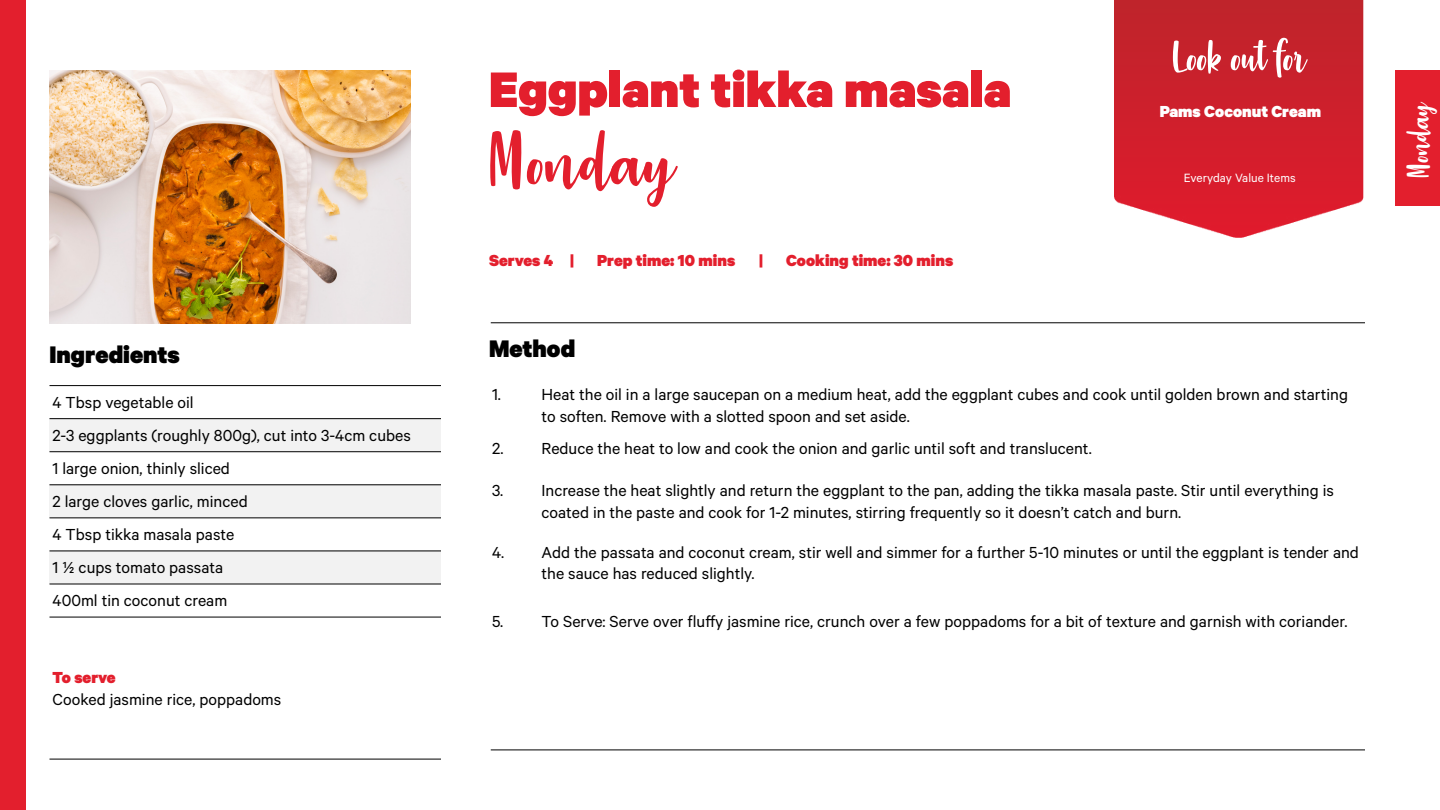
<style>
.page{position:relative;width:1440px;height:810px;background:#fff}
.page>*{position:absolute;margin:0;border:0;box-sizing:border-box;transform-origin:0 0}
.t1{font:90px "Strawberry Blossom";color:#e31f2d}
.t2{font:900 56.18px "Calibre";color:#e31f2d}
.t3{font:54px "Strawberry Blossom";color:#fff}
.t4{font:36px "Strawberry Blossom";color:#fff}
.t5{font:900 27px "Calibre";color:#000}
.t6{font:18px/21.6px "Calibre";color:#000}
.t7{font:900 18px "Calibre";color:#e31f2d}
.t8{font:900 18px "Calibre";color:#fff}
.t9{font:13.5px "Calibre";color:#fff}
</style>
<div class="page">
<hr style="left:491px;top:750px;width:874px;height:1px;background:#000">
<div style="left:1396px;top:70px;width:44px;height:136px;background:#e31f2d"></div>
<div style="left:0;top:0;width:26px;height:810px;background:#e31f2d"></div>
<img style="left:50px;top:70px;width:361px;height:253px">
<div style="left:50px;top:419px;width:391px;height:33px;background:#f2f2f2"></div>
<div style="left:50px;top:485px;width:391px;height:33px;background:#f2f2f2"></div>
<div style="left:50px;top:551px;width:391px;height:33px;background:#f2f2f2"></div>
<hr style="left:50px;top:385px;width:391px;height:1px;background:#000">
<hr style="left:50px;top:419px;width:391px;height:1px;background:#000">
<hr style="left:50px;top:452px;width:391px;height:1px;background:#000">
<hr style="left:50px;top:485px;width:391px;height:1px;background:#000">
<hr style="left:50px;top:518px;width:391px;height:1px;background:#000">
<hr style="left:50px;top:551px;width:391px;height:1px;background:#000">
<hr style="left:50px;top:584px;width:391px;height:1px;background:#000">
<hr style="left:50px;top:617px;width:391px;height:1px;background:#000">
<hr style="left:50px;top:759px;width:391px;height:1px;background:#000">
<img style="left:1114px;top:0;width:250px;height:238px">
<hr style="left:491px;top:323px;width:874px;height:1px;background:#000">
<p class="t5" style="left:50px;top:337px;width:132px">Ingredients</p>
<p class="t6" style="left:52px;top:391px;width:143px">4 Tbsp vegetable oil</p>
<p class="t6" style="left:52px;top:424px;width:360px">2-3 eggplants (roughly 800g), cut into 3-4cm cubes</p>
<p class="t6" style="left:52px;top:457px;width:179px">1 large onion, thinly sliced</p>
<p class="t6" style="left:52px;top:490px;width:197px">2 large cloves garlic, minced</p>
<p class="t6" style="left:52px;top:523px;width:183px">4 Tbsp tikka masala paste</p>
<p class="t6" style="left:52px;top:556px;width:172px">1 ½ cups tomato passata</p>
<p class="t6" style="left:52px;top:589px;width:176px">400ml tin coconut cream</p>
<p class="t7" style="left:52px;top:666px;width:65px">To serve</p>
<p class="t6" style="left:52px;top:688px;width:230px">Cooked jasmine rice, poppadoms</p>
<p class="t2" style="left:489px;top:54px;width:524px">Eggplant tikka masala</p>
<p class="t1" style="left:491px;top:117px;width:187px">Monday</p>
<p class="t7" style="left:489px;top:249px;width:86px">Serves 4 |</p>
<p class="t7" style="left:597px;top:249px;width:140px">Prep time: 10 mins</p>
<p class="t7" style="left:759px;top:249px;width:5px">|</p>
<p class="t7" style="left:786px;top:249px;width:169px">Cooking time: 30 mins</p>
<p class="t5" style="left:489px;top:331px;width:88px">Method</p>
<p class="t3" style="left:1173px;top:30px;width:135px">Look out for</p>
<p class="t8" style="left:1160px;top:100px;width:163px">Pams Coconut Cream</p>
<p class="t9" style="left:1184px;top:170px;width:113px">Everyday Value Items</p>
<p class="t6" style="left:492px;top:383px;width:10px">1.</p>
<p class="t6" style="left:542px;top:383px;width:808px">Heat the oil in a large saucepan on a medium heat, add the eggplant cubes and cook until golden brown and starting to soften. Remove with a slotted spoon and set aside.</p>
<p class="t6" style="left:492px;top:437px;width:13px">2.</p>
<p class="t6" style="left:542px;top:437px;width:552px">Reduce the heat to low and cook the onion and garlic until soft and translucent.</p>
<p class="t6" style="left:492px;top:479px;width:13px">3.</p>
<p class="t6" style="left:542px;top:479px;width:794px">Increase the heat slightly and return the eggplant to the pan, adding the tikka masala paste. Stir until everything is coated in the paste and cook for 1-2 minutes, stirring frequently so it doesn’t catch and burn.</p>
<p class="t6" style="left:492px;top:541px;width:14px">4.</p>
<p class="t6" style="left:542px;top:541px;width:819px">Add the passata and coconut cream, stir well and simmer for a further 5-10 minutes or until the eggplant is tender and the sauce has reduced slightly.</p>
<p class="t6" style="left:492px;top:610px;width:13px">5.</p>
<p class="t6" style="left:542px;top:610px;width:808px">To Serve: Serve over fluffy jasmine rice, crunch over a few poppadoms for a bit of texture and garnish with coriander.</p>
<p class="t4" style="left:1401px;top:177px;width:76px;rotate:-90deg">Monday</p>
</div>
